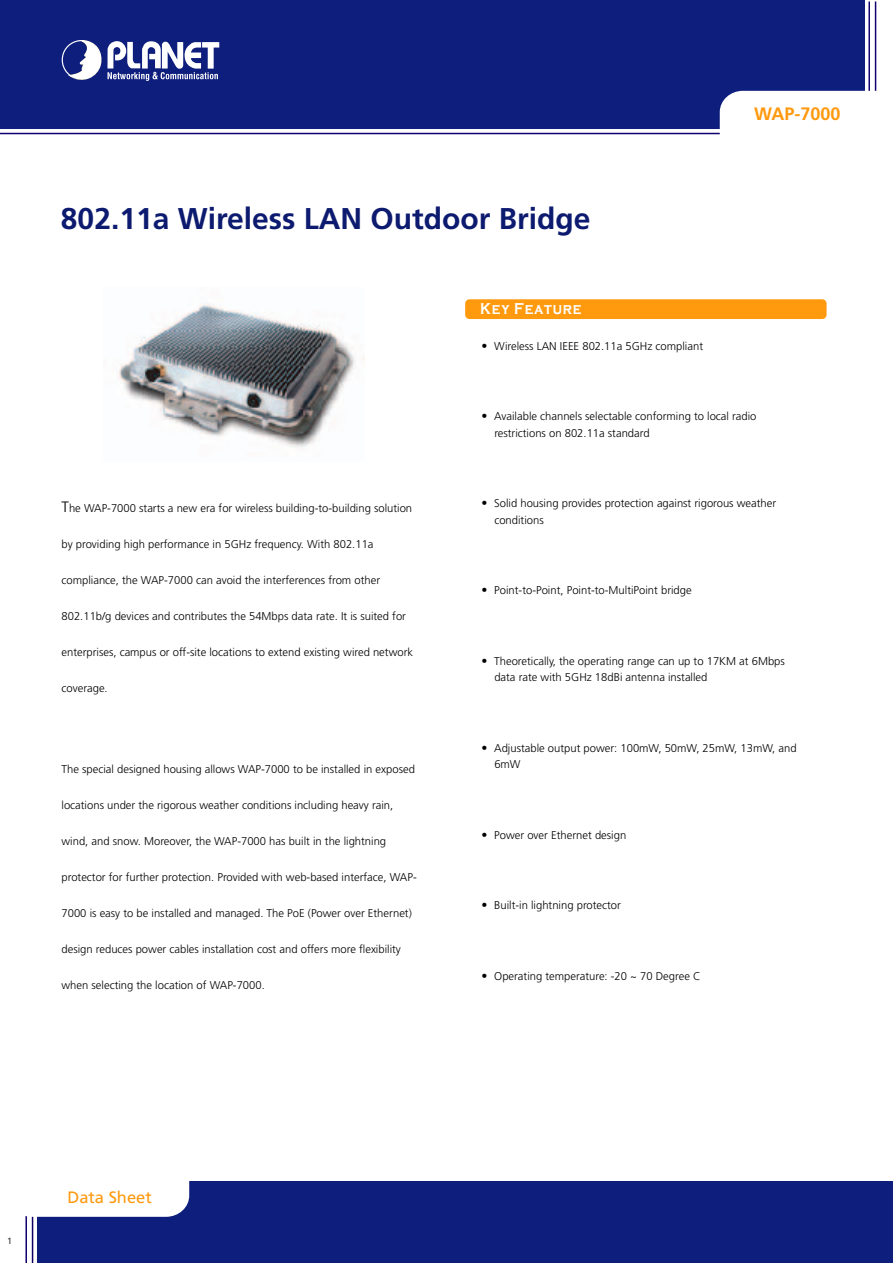
<style>
.page{position:relative;width:893px;height:1263px;background:#fff}
.page>*{position:absolute;margin:0;border:0;box-sizing:border-box;transform-origin:0 0}
.t1{font:700 30px "Frutiger";color:#0c1a6f}
.t2{font:700 18px "Frutiger";color:#ff990e}
.t3{font:16.5px "Frutiger";color:#ff990e}
.t4{font:700 16.2px "Copperplate Gothic";letter-spacing:.06em;color:#fff;scale:.83 1}
.t5{font:300 11.25px/16.5px "Frutiger";color:#000}
.t6{font:9px "Frutiger";color:#333}
.s1{font-weight:700;font-size:12px}
.s2{font-size:15px}
</style>
<div class="page">
<div style="left:0;top:1px;width:864px;height:128px;background:#0e1e7d"></div>
<hr style="left:868px;top:2px;width:2px;height:127px;background:#110070">
<hr style="left:875px;top:2px;width:1px;height:127px;background:#110070">
<svg style="left:62px;top:40px;width:157px;height:41px"></svg>
<div style="left:720px;top:91px;width:156px;height:38px;background:#fff"></div>
<hr style="left:0;top:133px;width:720px;height:1px;background:#110070">
<div style="left:37px;top:1181px;width:856px;height:82px;background:#0e1e7d"></div>
<hr style="left:32px;top:1181px;width:1px;height:82px;background:#0f0063">
<hr style="left:25px;top:1181px;width:2px;height:82px;background:#110070">
<img style="left:117px;top:301px;width:247px;height:147px">
<div style="left:8px;top:1152px;width:181px;height:65px;background:#fff;border-radius:22px"></div>
<div style="left:465px;top:299px;width:362px;height:20px;background:#ff990e;border-radius:4px"></div>
<h1 class="t1" style="left:61px;top:201px;width:531px">802.11a Wireless LAN Outdoor Bridge</h1>
<h3 class="t4" style="left:480px;top:300px;width:124px">Key Feature</h3>
<p class="t5" style="left:482px;top:337px;width:223px"><span class="s1">•</span> Wireless LAN IEEE 802.11a 5GHz compliant</p>
<h2 class="t2" style="left:754px;top:104px;width:88px">WAP-7000</h2>
<p class="t5" style="left:62px;top:500px;width:352px"><span class="s2">T</span>he WAP-7000 starts a new era for wireless building-to-building solution</p>
<p class="t5" style="left:62px;top:536px;width:314px">by providing high performance in 5GHz frequency. With 802.11a</p>
<p class="t5" style="left:62px;top:572px;width:320px">compliance, the WAP-7000 can avoid the interferences from other</p>
<p class="t5" style="left:62px;top:608px;width:346px">802.11b/g devices and contributes the 54Mbps data rate. It is suited for</p>
<p class="t5" style="left:62px;top:644px;width:353px">enterprises, campus or off-site locations to extend existing wired network</p>
<p class="t5" style="left:62px;top:680px;width:48px">coverage.</p>
<p class="t5" style="left:62px;top:761px;width:355px">The special designed housing allows WAP-7000 to be installed in exposed</p>
<p class="t5" style="left:62px;top:797px;width:333px">locations under the rigorous weather conditions including heavy rain,</p>
<p class="t5" style="left:62px;top:833px;width:326px">wind, and snow. Moreover, the WAP-7000 has built in the lightning</p>
<p class="t5" style="left:62px;top:869px;width:357px">protector for further protection. Provided with web-based interface, WAP-</p>
<p class="t5" style="left:62px;top:905px;width:352px">7000 is easy to be installed and managed. The PoE (Power over Ethernet)</p>
<p class="t5" style="left:62px;top:941px;width:341px">design reduces power cables installation cost and offers more flexibility</p>
<p class="t5" style="left:62px;top:977px;width:205px">when selecting the location of WAP-7000.</p>
<p class="t5" style="left:494px;top:408px;width:264px;text-indent:-13px"><span class="s1">•</span> Available channels selectable conforming to local radio restrictions on 802.11a standard</p>
<p class="t5" style="left:494px;top:495px;width:283px;text-indent:-13px"><span class="s1">•</span> Solid housing provides protection against rigorous weather conditions</p>
<p class="t5" style="left:482px;top:582px;width:212px"><span class="s1">•</span> Point-to-Point, Point-to-MultiPoint bridge</p>
<p class="t5" style="left:494px;top:652px;width:292px;text-indent:-13px"><span class="s1">•</span> Theoretically, the operating range can up to 17KM at 6Mbps data rate with 5GHz 18dBi antenna installed</p>
<p class="t5" style="left:494px;top:739px;width:304px;text-indent:-13px"><span class="s1">•</span> Adjustable output power: 100mW, 50mW, 25mW, 13mW, and<br>6mW</p>
<p class="t5" style="left:482px;top:826px;width:146px"><span class="s1">•</span> Power over Ethernet design</p>
<p class="t5" style="left:482px;top:897px;width:141px"><span class="s1">•</span> Built-in lightning protector</p>
<p class="t5" style="left:482px;top:967px;width:221px"><span class="s1">•</span> Operating temperature: -20 ~ 70 Degree C</p>
<p class="t6" style="left:7px;top:1236px;width:7px">1</p>
<h3 class="t3" style="left:67px;top:1187px;width:86px">Data Sheet</h3>
</div>
